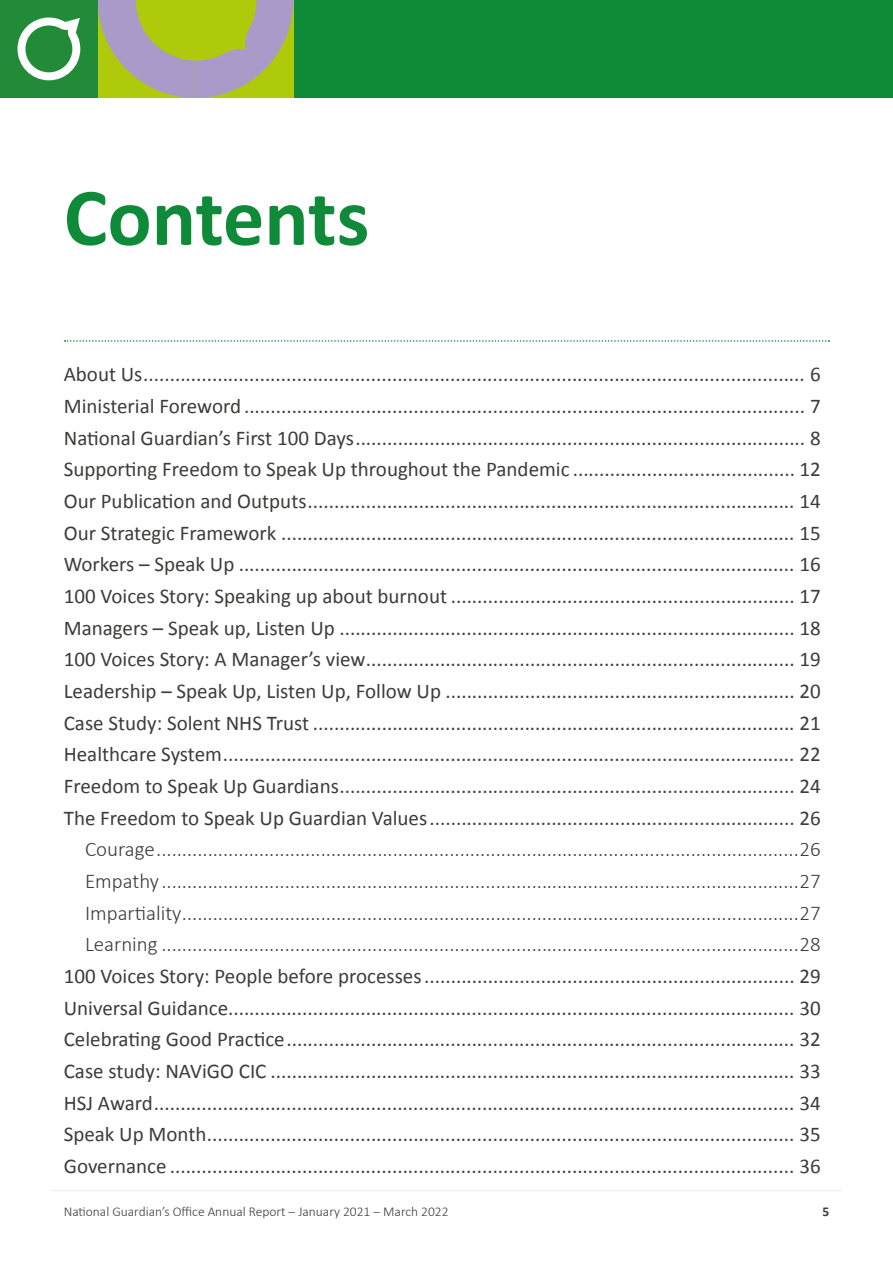
<style>
.page{position:relative;width:893px;height:1263px;background:#fff}
.page>*{position:absolute;margin:0;border:0;box-sizing:border-box;transform-origin:0 0}
._1__Heading_H1{font:700 82.5px "Calibri";color:#0e8a38}
._3__Intro_Large_h2{font:21px "Calibri";color:#3c3c3b}
._3__Intro_Large_h2-2{font:300 21px "Calibri";color:#3c3c3b}
.t1{font:300 13.5px "Calibri";color:#3c3c3b}
.t2{font:700 13.5px "Calibri";color:#3c3c3b}
</style>
<div class="page">
<hr style="left:51px;top:1190px;width:791px;height:1px;background:#ededed">
<div style="left:0;top:0;width:893px;height:98px;background:#0e8a38"></div>
<svg style="left:65px;top:340px;width:764px;height:2px"></svg>
<svg style="left:98px;top:0;width:195px;height:98px;background:#acb267"></svg>
<div style="left:0;top:0;width:98px;height:98px;background:#218b37"></div>
<svg style="left:17px;top:17px;width:63px;height:63px"></svg>
<h1 class="_1__Heading_H1" style="left:64px;top:166px;width:307px">Contents</h1>
<h2 class="_3__Intro_Large_h2" style="left:64px;top:361px;width:758px">About Us............................................................................................................................. 6</h2>
<h2 class="_3__Intro_Large_h2" style="left:64px;top:393px;width:758px">Ministerial Foreword .......................................................................................................... 7</h2>
<h2 class="_3__Intro_Large_h2" style="left:64px;top:425px;width:758px">National Guardian’s First 100 Days..................................................................................... 8</h2>
<h2 class="_3__Intro_Large_h2" style="left:64px;top:456px;width:758px">Supporting Freedom to Speak Up throughout the Pandemic .......................................... 12</h2>
<h2 class="_3__Intro_Large_h2" style="left:64px;top:488px;width:758px">Our Publication and Outputs............................................................................................ 14</h2>
<h2 class="_3__Intro_Large_h2" style="left:64px;top:520px;width:758px">Our Strategic Framework ................................................................................................. 15</h2>
<h2 class="_3__Intro_Large_h2" style="left:64px;top:551px;width:758px">Workers – Speak Up ......................................................................................................... 16</h2>
<h2 class="_3__Intro_Large_h2" style="left:64px;top:583px;width:758px">100 Voices Story: Speaking up about burnout ................................................................. 17</h2>
<h2 class="_3__Intro_Large_h2" style="left:64px;top:615px;width:758px">Managers – Speak up, Listen Up ...................................................................................... 18</h2>
<h2 class="_3__Intro_Large_h2" style="left:64px;top:646px;width:758px">100 Voices Story: A Manager’s view................................................................................. 19</h2>
<h2 class="_3__Intro_Large_h2" style="left:64px;top:678px;width:758px">Leadership – Speak Up, Listen Up, Follow Up .................................................................. 20</h2>
<h2 class="_3__Intro_Large_h2" style="left:64px;top:710px;width:758px">Case Study: Solent NHS Trust ........................................................................................... 21</h2>
<h2 class="_3__Intro_Large_h2" style="left:64px;top:741px;width:758px">Healthcare System............................................................................................................ 22</h2>
<h2 class="_3__Intro_Large_h2" style="left:64px;top:773px;width:758px">Freedom to Speak Up Guardians...................................................................................... 24</h2>
<h2 class="_3__Intro_Large_h2" style="left:64px;top:805px;width:758px">The Freedom to Speak Up Guardian Values..................................................................... 26</h2>
<h2 class="_3__Intro_Large_h2-2" style="left:85px;top:836px;width:737px">Courage.............................................................................................................................26</h2>
<h2 class="_3__Intro_Large_h2-2" style="left:85px;top:868px;width:737px">Empathy............................................................................................................................27</h2>
<h2 class="_3__Intro_Large_h2-2" style="left:85px;top:900px;width:737px">Impartiality........................................................................................................................27</h2>
<h2 class="_3__Intro_Large_h2-2" style="left:85px;top:931px;width:737px">Learning ............................................................................................................................28</h2>
<h2 class="_3__Intro_Large_h2" style="left:64px;top:963px;width:758px">100 Voices Story: People before processes...................................................................... 29</h2>
<h2 class="_3__Intro_Large_h2" style="left:64px;top:994px;width:758px">Universal Guidance........................................................................................................... 30</h2>
<h2 class="_3__Intro_Large_h2" style="left:64px;top:1026px;width:758px">Celebrating Good Practice................................................................................................ 32</h2>
<h2 class="_3__Intro_Large_h2" style="left:64px;top:1058px;width:758px">Case study: NAViGO CIC ................................................................................................... 33</h2>
<h2 class="_3__Intro_Large_h2" style="left:64px;top:1089px;width:758px">HSJ Award......................................................................................................................... 34</h2>
<h2 class="_3__Intro_Large_h2" style="left:64px;top:1121px;width:758px">Speak Up Month............................................................................................................... 35</h2>
<h2 class="_3__Intro_Large_h2" style="left:64px;top:1153px;width:758px">Governance ...................................................................................................................... 36</h2>
<p class="t1" style="left:64px;top:1203px;width:386px">National Guardian’s Office Annual Report – January 2021 – March 2022</p>
<p class="t2" style="left:822px;top:1203px;width:8px">5</p>
</div>
